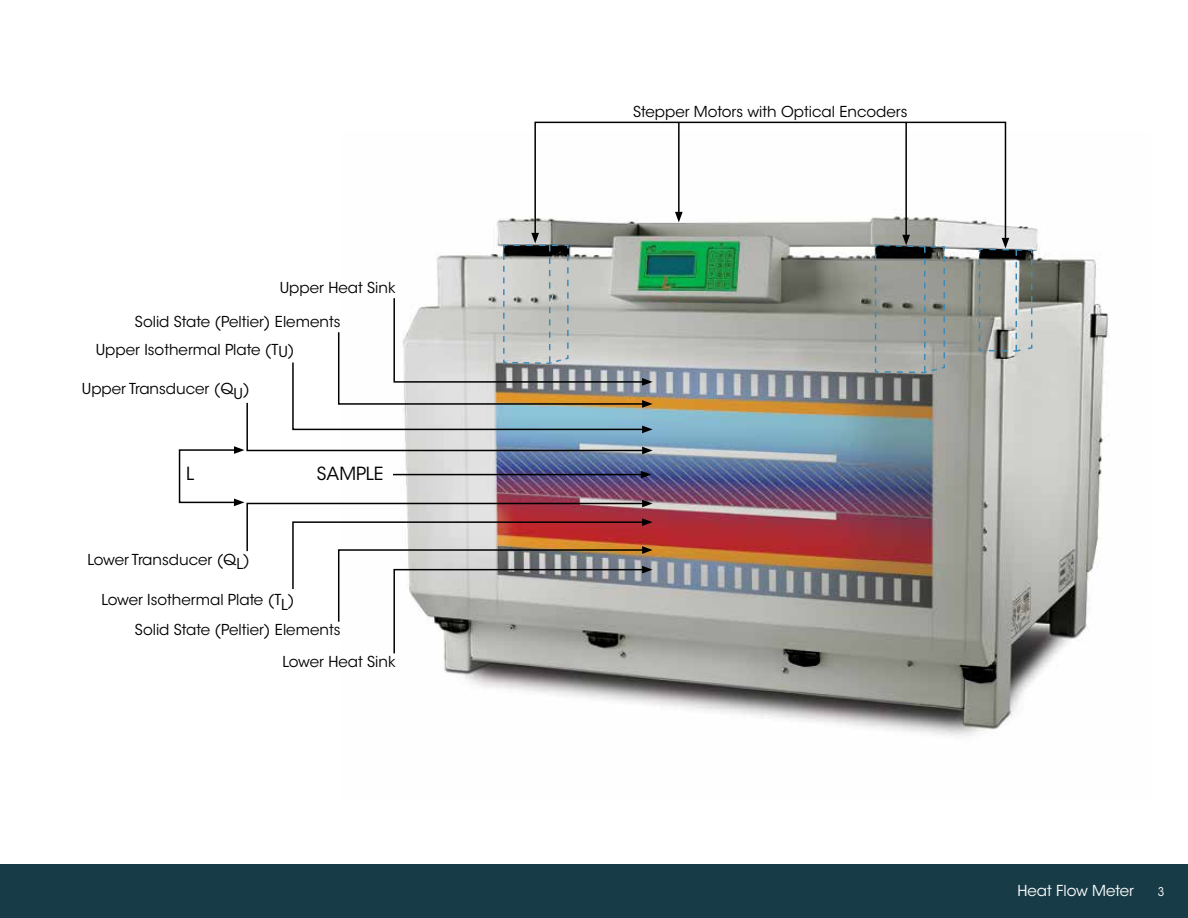
<style>
.page{position:relative;width:1188px;height:918px;background:#fff}
.page>*{position:absolute;margin:0;border:0;box-sizing:border-box;transform-origin:0 0}
.t1{font:18px "ITC Avant Garde Std";color:#000}
.t2{font:15px "ITC Avant Garde Std";color:#000}
.t3{font:15px "ITC Avant Garde Std";color:#fff}
.t4{font:12px "ITC Avant Garde Std";color:#fff;scale:.95 1}
</style>
<div class="page">
<div style="left:0;top:864px;width:1188px;height:54px;background:#183c47"></div>
<img style="left:393px;top:218px;width:717px;height:519px">
<hr style="left:393px;top:474px;width:250px;height:1px;background:#000">
<svg style="left:641px;top:471px;width:10px;height:7px"></svg>
<svg style="left:534px;top:121px;width:473px;height:121px"></svg>
<div style="left:179px;top:449px;width:58px;height:54px;border:2px solid #000"></div>
<svg style="left:234px;top:499px;width:419px;height:156px"></svg>
<svg style="left:234px;top:233px;width:419px;height:221px"></svg>
<svg style="left:874px;top:235px;width:72px;height:139px;background:#8d918d"></svg>
<svg style="left:978px;top:238px;width:55px;height:115px;background:#979b98"></svg>
<p class="t2" style="left:280px;top:279px;width:117px">Upper Heat Sink</p>
<p class="t2" style="left:135px;top:312px;width:207px">Solid State (Peltier) Elements</p>
<p class="t2" style="left:96px;top:340px;width:200px">Upper Isothermal Plate (TU)</p>
<p class="t2" style="left:82px;top:379px;width:169px">Upper Transducer (QU)</p>
<p class="t1" style="left:186px;top:463px;width:9px">L</p>
<p class="t1" style="left:317px;top:463px;width:68px">SAMPLE</p>
<p class="t2" style="left:88px;top:550px;width:164px">Lower Transducer (QL)</p>
<p class="t2" style="left:101px;top:591px;width:195px">Lower Isothermal Plate (TL)</p>
<p class="t2" style="left:135px;top:620px;width:207px">Solid State (Peltier) Elements</p>
<p class="t2" style="left:283px;top:652px;width:115px">Lower Heat Sink</p>
<p class="t2" style="left:633px;top:102px;width:276px">Stepper Motors with Optical Encoders</p>
<p class="t3" style="left:1017px;top:881px;width:118px">Heat Flow Meter</p>
<p class="t4" style="left:1158px;top:884px;width:8px">3</p>
</div>
